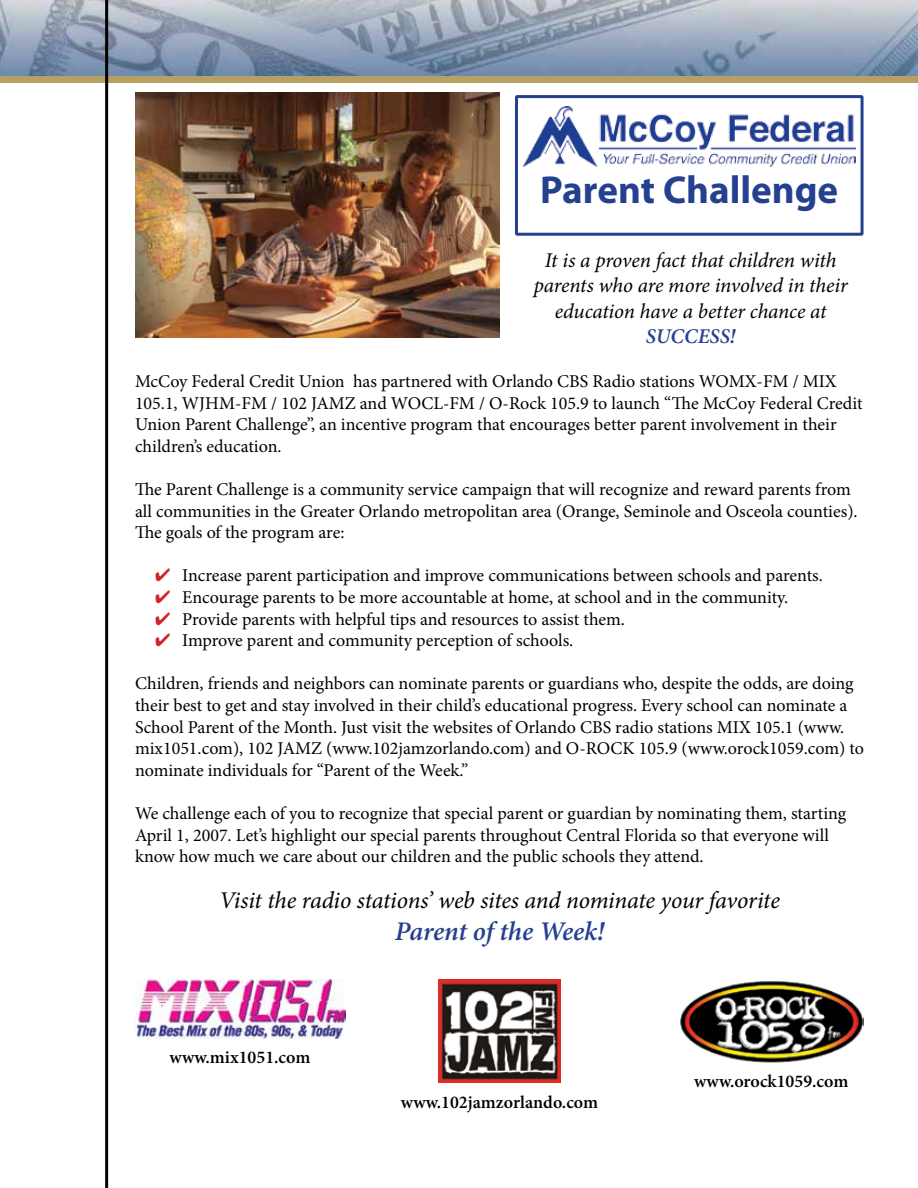
<style>
.page{position:relative;width:918px;height:1188px;background:#fff}
.page>*{position:absolute;margin:0;border:0;box-sizing:border-box;transform-origin:0 0}
.t1{font:700 39.15px "Myriad Pro";color:#25408f}
.t2{font:italic 600 27px "Minion Pro";letter-spacing:-.01em;color:#25408f}
.t3{font:italic 24px "Minion Pro";letter-spacing:-.01em;color:#000}
.t4{font:italic 21px/25.2px "Minion Pro";letter-spacing:-.01em;color:#000;text-align:center}
.t5{font:italic 600 21px "Minion Pro";color:#25408f}
.t6{font:18px/21.6px "Minion Pro";color:#000}
.t7{font:600 18px "Minion Pro";color:#000}
.s1{color:#d2232a}
</style>
<div class="page">
<img style="left:0;top:0;width:918px;height:83px">
<hr style="left:105px;top:0;width:3px;height:1188px;background:#000">
<img style="left:135px;top:92px;width:365px;height:245px">
<img style="left:680px;top:981px;width:184px;height:82px">
<img style="left:135px;top:980px;width:210px;height:59px">
<img style="left:438px;top:980px;width:123px;height:102px">
<img style="left:523px;top:106px;width:333px;height:61px">
<div style="left:515px;top:95px;width:349px;height:141px;border:3px solid #25408f"></div>
<h1 class="t1" style="left:540px;top:165px;width:299px">Parent Challenge</h1>
<p class="t4" style="left:534px;top:248px;width:315px">It is a proven fact that children with parents who are more involved in their education have a better chance at</p>
<p class="t5" style="left:646px;top:321px;width:91px">SUCCESS!</p>
<p class="t6" style="left:135px;top:371px;width:729px">McCoy Federal Credit Union has partnered with Orlando CBS Radio stations WOMX-FM / MIX 105.1, WJHM-FM / 102 JAMZ and WOCL-FM / O-Rock 105.9 to launch “The McCoy Federal Credit Union Parent Challenge”, an incentive program that encourages better parent involvement in their children’s education.</p>
<p class="t6" style="left:135px;top:479px;width:724px">The Parent Challenge is a community service campaign that will recognize and reward parents from all communities in the Greater Orlando metropolitan area (Orange, Seminole and Osceola counties).<br>The goals of the program are:</p>
<p class="t6" style="left:155px;top:565px;width:669px"><span class="s1">✔</span> Increase parent participation and improve communications between schools and parents.</p>
<p class="t6" style="left:155px;top:587px;width:635px"><span class="s1">✔</span> Encourage parents to be more accountable at home, at school and in the community.</p>
<p class="t6" style="left:155px;top:608px;width:471px"><span class="s1">✔</span> Provide parents with helpful tips and resources to assist them.</p>
<p class="t6" style="left:155px;top:630px;width:420px"><span class="s1">✔</span> Improve parent and community perception of schools.</p>
<p class="t6" style="left:135px;top:673px;width:730px">Children, friends and neighbors can nominate parents or guardians who, despite the odds, are doing their best to get and stay involved in their child’s educational progress. Every school can nominate a School Parent of the Month. Just visit the websites of Orlando CBS radio stations MIX 105.1 (www. mix1051.com), 102 JAMZ (www.102jamzorlando.com) and O-ROCK 105.9 (www.orock1059.com) to nominate individuals for “Parent of the Week.”</p>
<p class="t6" style="left:135px;top:803px;width:713px">We challenge each of you to recognize that special parent or guardian by nominating them, starting<br>April 1, 2007. Let’s highlight our special parents throughout Central Florida so that everyone will know how much we care about our children and the public schools they attend.</p>
<h3 class="t3" style="left:219px;top:884px;width:562px">Visit the radio stations’ web sites and nominate your favorite</h3>
<h2 class="t2" style="left:395px;top:913px;width:211px">Parent of the Week!</h2>
<p class="t7" style="left:170px;top:1045px;width:142px">www.mix1051.com</p>
<p class="t7" style="left:401px;top:1090px;width:199px">www.102jamzorlando.com</p>
<p class="t7" style="left:694px;top:1069px;width:156px">www.orock1059.com</p>
</div>
